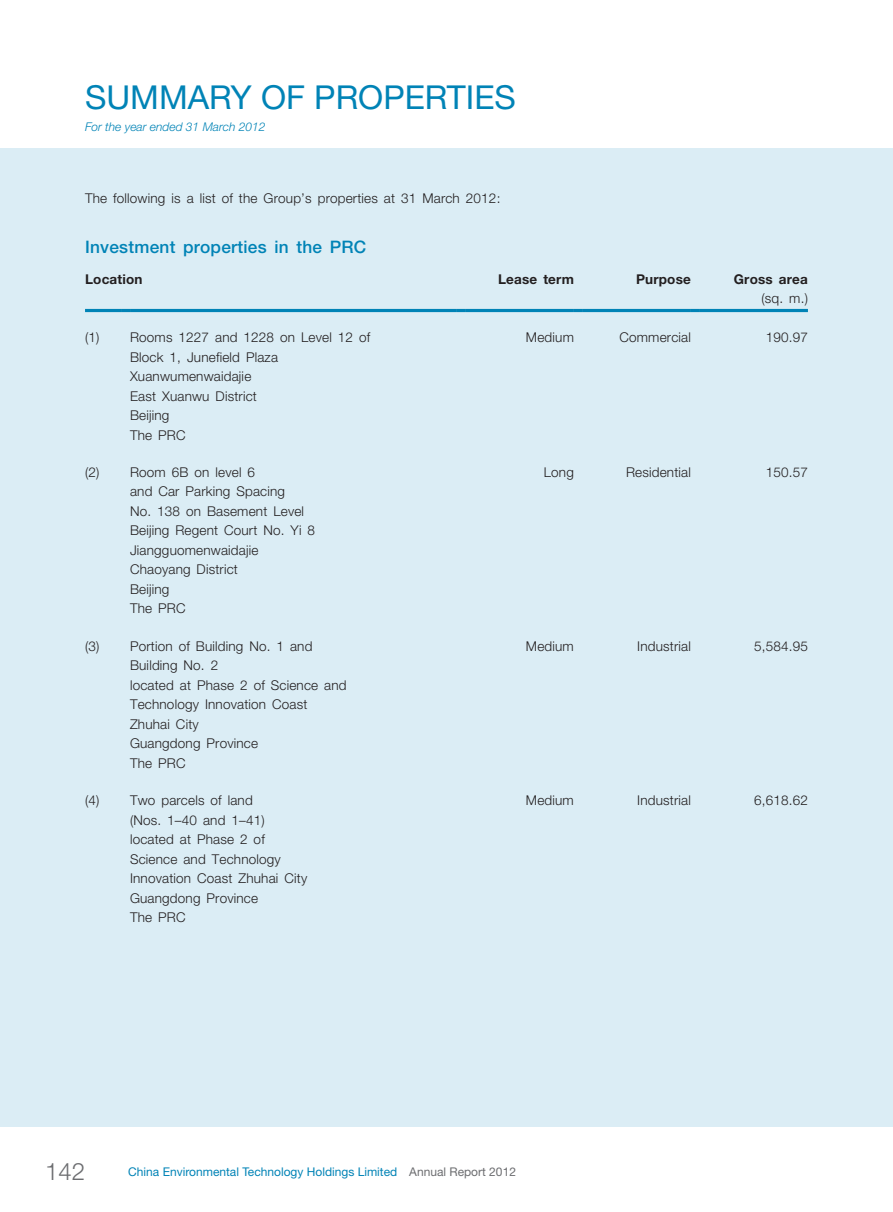
<style>
.page{position:relative;width:893px;height:1212px;background:#fff}
.page>*{position:absolute;margin:0;border:0;box-sizing:border-box;transform-origin:0 0}
.t1{font:33px "Helvetica Neue LT Std";color:#0083b6}
.t2{font:300 24px "Helvetica Neue LT Std";color:#6c6d70}
.t3{font:500 17.25px "Helvetica Neue LT Std";letter-spacing:.015em;color:#0083b6}
.t4{font:300 13.5px/19.5px "Helvetica Neue LT Std";letter-spacing:.015em;color:#231f20}
.t5{font:700 13.5px "Helvetica Neue LT Std";letter-spacing:.015em;color:#231f20}
.t6{font:12px "Helvetica Neue LT Std";color:#0083b6}
.t7{font:italic 300 12px "Helvetica Neue LT Std";color:#0083b6}
.s1{color:#6c6d70}
</style>
<div class="page">
<div style="left:0;top:148px;width:893px;height:979px;background:#dbedf5"></div>
<hr style="left:85px;top:309px;width:36px;height:3px;background:#0083b6">
<svg style="left:121px;top:309px;width:9px;height:3px"></svg>
<hr style="left:130px;top:309px;width:327px;height:3px;background:#0083b6">
<svg style="left:457px;top:309px;width:9px;height:3px"></svg>
<hr style="left:466px;top:309px;width:108px;height:3px;background:#0083b6">
<svg style="left:574px;top:309px;width:9px;height:3px"></svg>
<hr style="left:583px;top:309px;width:108px;height:3px;background:#0083b6">
<svg style="left:691px;top:309px;width:9px;height:3px"></svg>
<hr style="left:700px;top:309px;width:108px;height:3px;background:#0083b6">
<h1 class="t1" style="left:85px;top:78px;width:432px">SUMMARY OF PROPERTI ES</h1>
<p class="t7" style="left:85px;top:119px;width:182px">For the year ended 31 March 2012</p>
<p class="t4" style="left:85px;top:188px;width:417px">The following is a list of the Group’s properties at 31 March 2012:</p>
<p class="t3" style="left:85px;top:236px;width:283px">Investment properties in the PRC</p>
<p class="t5" style="left:85px;top:271px;width:59px">Location</p>
<p class="t5" style="left:498px;top:271px;width:77px">Lease term</p>
<p class="t5" style="left:636px;top:271px;width:56px">Purpose</p>
<p class="t5" style="left:734px;top:271px;width:76px">Gross area</p>
<p class="t4" style="left:761px;top:288px;width:48px">(sq. m.)</p>
<p class="t4" style="left:130px;top:327px;width:242px;text-indent:-45px">(1) Rooms 1227 and 1228 on Level 12 of<br>Block 1, Junefield Plaza<br>Xuanwumenwaidajie<br>East Xuanwu District<br>Beijing<br>The PRC</p>
<p class="t4" style="left:526px;top:327px;width:49px">Medium</p>
<p class="t4" style="left:619px;top:327px;width:73px">Commercial</p>
<p class="t4" style="left:766px;top:327px;width:44px">190.97</p>
<p class="t4" style="left:130px;top:462px;width:186px;text-indent:-45px">(2) Room 6B on level 6<br>and Car Parking Spacing<br>No. 138 on Basement Level<br>Beijing Regent Court No. Yi 8<br>Jiangguomenwaidajie<br>Chaoyang District<br>Beijing<br>The PRC</p>
<p class="t4" style="left:544px;top:462px;width:32px">Long</p>
<p class="t4" style="left:626px;top:462px;width:66px">Residential</p>
<p class="t4" style="left:766px;top:462px;width:44px">150.57</p>
<p class="t4" style="left:130px;top:636px;width:218px;text-indent:-45px">(3) Portion of Building No. 1 and<br>Building No. 2<br>located at Phase 2 of Science and<br>Technology Innovation Coast<br>Zhuhai City<br>Guangdong Province<br>The PRC</p>
<p class="t4" style="left:526px;top:636px;width:49px">Medium</p>
<p class="t4" style="left:637px;top:636px;width:55px">Industrial</p>
<p class="t4" style="left:754px;top:636px;width:55px">5,584.95</p>
<p class="t4" style="left:130px;top:790px;width:179px;text-indent:-45px">(4) Two parcels of land<br>(Nos. 1–40 and 1–41) located at Phase 2 of<br>Science and Technology<br>Innovation Coast Zhuhai City<br>Guangdong Province<br>The PRC</p>
<p class="t4" style="left:526px;top:790px;width:49px">Medium</p>
<p class="t4" style="left:637px;top:790px;width:55px">Industrial</p>
<p class="t4" style="left:754px;top:790px;width:55px">6,618.62</p>
<h2 class="t2" style="left:45px;top:1156px;width:42px">142</h2>
<p class="t6" style="left:128px;top:1164px;width:389px">China Environmental Technology Holdings Limited <span class="s1">Annual Report 2012</span></p>
</div>
